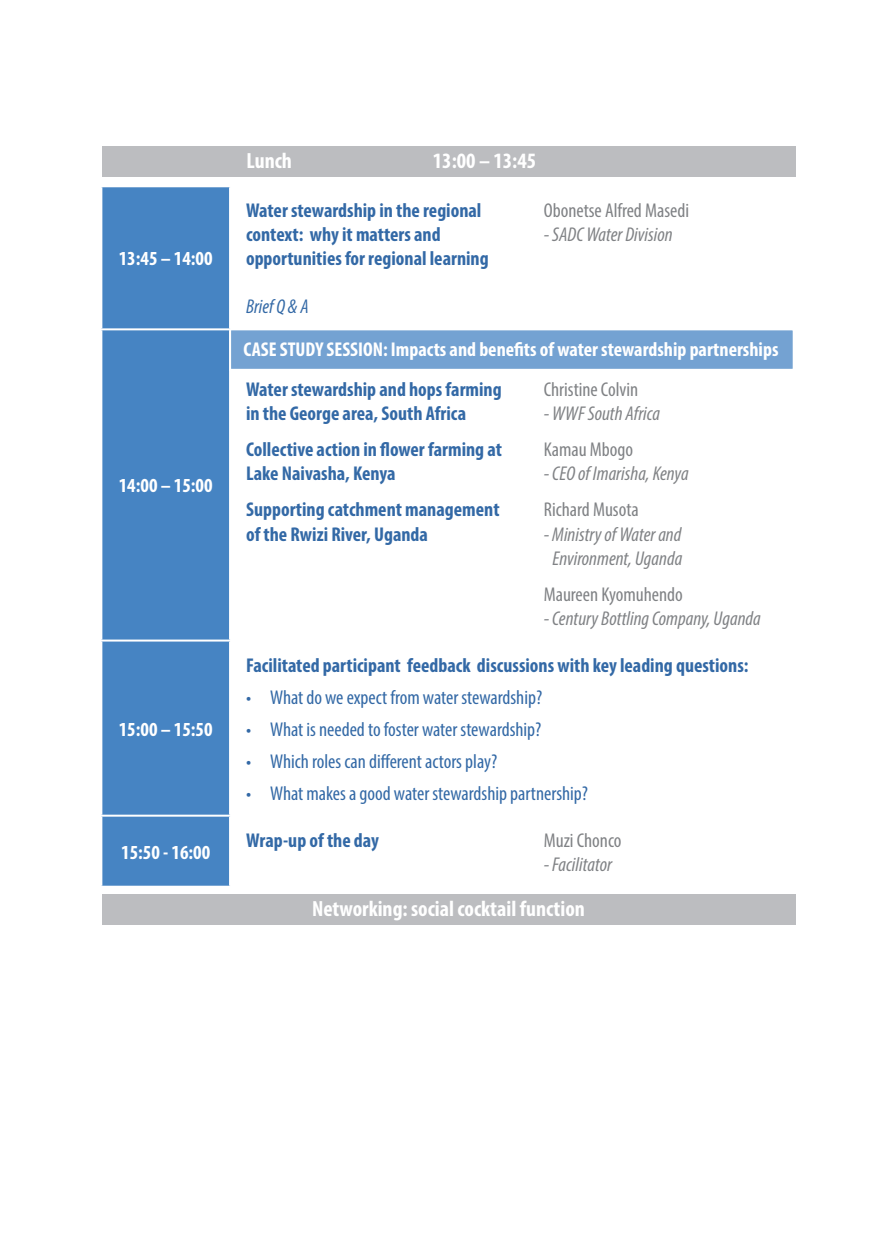
<style>
.page{position:relative;width:896px;height:1248px;background:#fff}
.page>*{position:absolute;margin:0;border:0;box-sizing:border-box;transform-origin:0 0}
.t1{font:700 condensed 22px "Myriad Pro";color:#fff}
.t2{font:700 condensed 20px/24px "Myriad Pro";color:#3369a6}
.t3{font:condensed 20px "Myriad Pro";color:#3369a6}
.t4{font:italic condensed 20px "Myriad Pro";color:#808285}
.t5{font:700 condensed 20px "Myriad Pro";color:#fff}
.t6{font:condensed 20px "Myriad Pro";color:#808285}
.t7{font:italic condensed 20px "Myriad Pro";color:#3369a6}
</style>
<div class="page">
<div style="left:102px;top:187px;width:127px;height:698px;background:#4684c3"></div>
<hr style="left:100px;top:328px;width:130px;height:2px;background:#fff">
<hr style="left:100px;top:639px;width:130px;height:2px;background:#fff">
<hr style="left:100px;top:814px;width:130px;height:2px;background:#fff">
<div style="left:102px;top:146px;width:693px;height:30px;background:#bcbdc0"></div>
<div style="left:229px;top:328px;width:565px;height:43px;background:#74a2d2;border:2px solid #fff"></div>
<div style="left:102px;top:894px;width:693px;height:30px;background:#bcbdc0"></div>
<p class="t5" style="left:119px;top:246px;width:95px">13:45 – 14:00</p>
<p class="t5" style="left:119px;top:473px;width:95px">14:00 – 15:00</p>
<p class="t5" style="left:119px;top:716px;width:95px">15:00 – 15:50</p>
<p class="t5" style="left:121px;top:839px;width:91px">15:50 - 16:00</p>
<p class="t1" style="left:247px;top:146px;width:47px">Lunch</p>
<p class="t1" style="left:433px;top:146px;width:105px">13:00 – 13:45</p>
<p class="t2" style="left:246px;top:198px;width:244px">Water stewardship in the regional context: why it matters and opportunities for regional learning</p>
<p class="t7" style="left:246px;top:294px;width:64px">Brief Q &amp; A</p>
<p class="t6" style="left:544px;top:198px;width:147px">Obonetse Alfred Masedi</p>
<p class="t4" style="left:544px;top:222px;width:130px">- SADC Water Division</p>
<p class="t5" style="left:243px;top:337px;width:536px">CASE STUDY SESSION: Impacts and benefits of water stewardship partnerships</p>
<p class="t2" style="left:246px;top:377px;width:257px">Water stewardship and hops farming in the George area, South Africa</p>
<p class="t2" style="left:246px;top:437px;width:257px">Collective action in flower farming at<br>Lake Naivasha, Kenya</p>
<p class="t2" style="left:246px;top:497px;width:255px">Supporting catchment management of the Rwizi River, Uganda</p>
<p class="t6" style="left:544px;top:377px;width:96px">Christine Colvin</p>
<p class="t4" style="left:544px;top:401px;width:118px">- WWF South Africa</p>
<p class="t6" style="left:544px;top:437px;width:91px">Kamau Mbogo</p>
<p class="t4" style="left:544px;top:461px;width:146px">- CEO of Imarisha, Kenya</p>
<p class="t6" style="left:544px;top:497px;width:97px">Richard Musota</p>
<p class="t4" style="left:544px;top:521px;width:139px">- Ministry of Water and</p>
<p class="t4" style="left:552px;top:545px;width:131px">Environment, Uganda</p>
<p class="t6" style="left:544px;top:581px;width:141px">Maureen Kyomuhendo</p>
<p class="t4" style="left:544px;top:605px;width:219px">- Century Bottling Company, Uganda</p>
<p class="t2" style="left:246px;top:652px;width:504px">Facilitated participant feedback discussions with key leading questions:</p>
<p class="t3" style="left:246px;top:684px;width:298px">• What do we expect from water stewardship?</p>
<p class="t3" style="left:246px;top:716px;width:297px">• What is needed to foster water stewardship?</p>
<p class="t3" style="left:246px;top:748px;width:253px">• Which roles can different actors play?</p>
<p class="t3" style="left:246px;top:780px;width:343px">• What makes a good water stewardship partnership?</p>
<p class="t2" style="left:246px;top:827px;width:134px">Wrap-up of the day</p>
<p class="t6" style="left:544px;top:827px;width:79px">Muzi Chonco</p>
<p class="t4" style="left:544px;top:851px;width:70px">- Facilitator</p>
<p class="t1" style="left:312px;top:894px;width:274px">Networking: social cocktail function</p>
</div>
